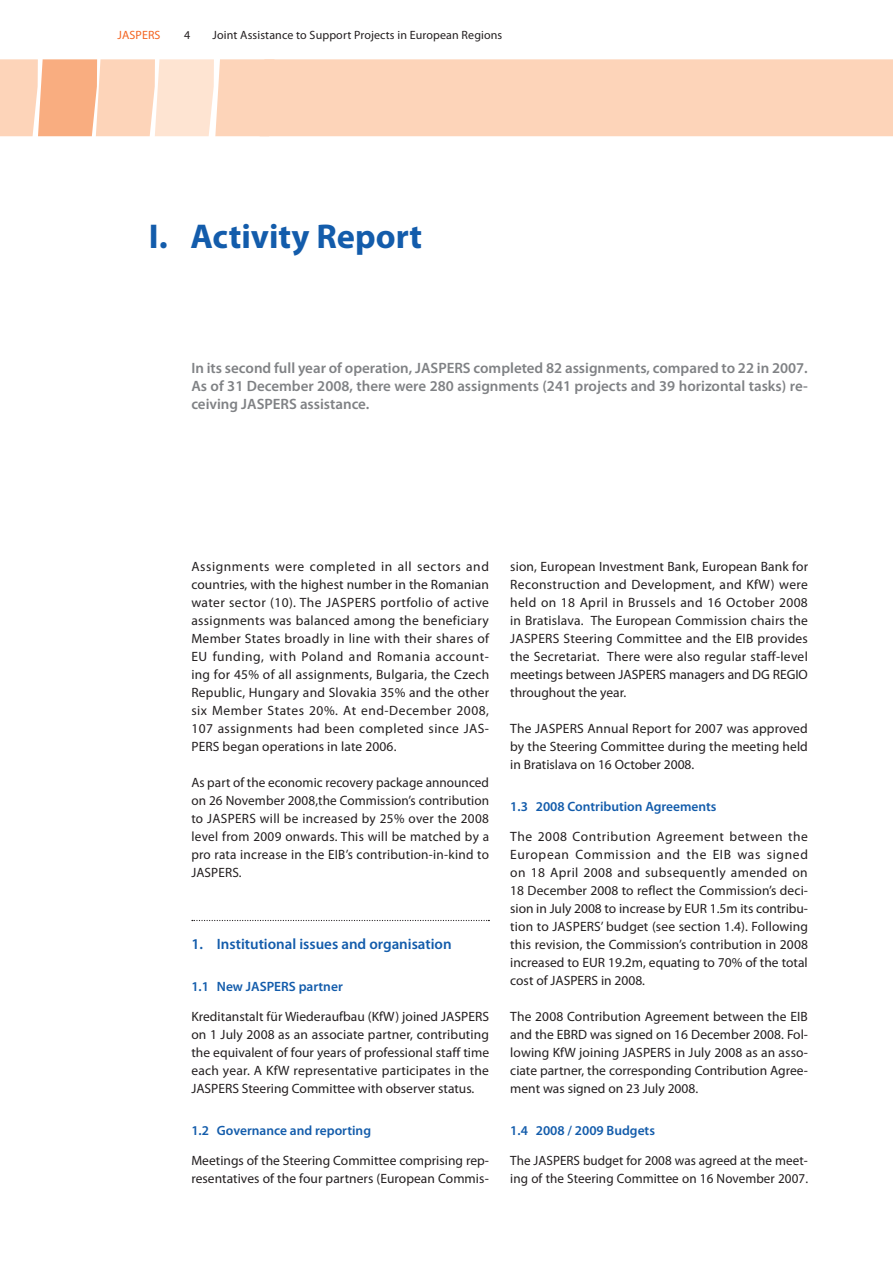
<style>
.page{position:relative;width:893px;height:1263px;background:#fff}
.page>*{position:absolute;margin:0;border:0;box-sizing:border-box;transform-origin:0 0}
._01_TITRE{font:700 34.5px "Myriad Pro";color:#135cab}
._02-_CHAPEAU_TITRE{font:600 15px/18px "Myriad Pro";color:#808285;text-align:justify}
._03_TEXTE_S_TITRE{font:600 15px "Myriad Pro";color:#135cab}
._04_TEXTE_COURANT{font:13.5px/18px "Myriad Pro";color:#231f20;text-align:justify}
._03_TEXTE_SS_TITRE{font:600 13.5px "Myriad Pro";color:#135cab}
.t1{font:12px "Myriad Pro";letter-spacing:.01em;color:#231f20}
.t2{font:12px "Myriad Pro";letter-spacing:.01em;color:#f36421}
</style>
<div class="page">
<div style="left:274px;top:59px;width:619px;height:77px;background:#fdd4b9"></div>
<svg style="left:0;top:59px;width:274px;height:77px"></svg>
<svg style="left:192px;top:920px;width:297px;height:1px"></svg>
<p class="t2" style="left:117px;top:27px;width:45px">JASPERS</p>
<p class="t1" style="left:184px;top:27px;width:8px">4</p>
<p class="t1" style="left:213px;top:27px;width:291px">Joint Assistance to Support Projects in European Regions</p>
<p class="_01_TITRE" style="left:149px;top:213px;width:275px">I. Activity Report</p>
<p class="_02-_CHAPEAU_TITRE" style="left:191px;top:358px;width:618px">In its second full year of operation, JASPERS completed 82 assignments, compared to 22 in 2007.<br>As of 31 December 2008, there were 280 assignments (241 projects and 39 horizontal tasks) re&shy;ceiving JASPERS assistance.</p>
<p class="_04_TEXTE_COURANT" style="left:191px;top:557px;width:299px">Assignments were completed in all sectors and countries, with the highest number in the Romanian water sector (10). The JASPERS portfolio of active assignments was balanced among the beneficiary Member States broadly in line with their shares of EU funding, with Poland and Romania account&shy;ing for 45% of all assignments, Bulgaria, the Czech Republic, Hungary and Slovakia 35% and the other six Member States 20%. At end-December 2008, 107 assignments had been completed since JAS-PERS began operations in late 2006.</p>
<p class="_04_TEXTE_COURANT" style="left:191px;top:773px;width:299px">As part of the economic recovery package announced on 26 November 2008,the Commission’s contribution to JASPERS will be increased by 25% over the 2008 level from 2009 onwards. This will be matched by a pro rata increase in the EIB’s contribution-in-kind to JASPERS.</p>
<p class="_03_TEXTE_S_TITRE" style="left:191px;top:934px;width:262px">1. Institutional issues and organisation</p>
<p class="_03_TEXTE_SS_TITRE" style="left:191px;top:977px;width:153px">1.1 New JASPERS partner</p>
<p class="_04_TEXTE_COURANT" style="left:191px;top:1007px;width:299px">Kreditanstalt für Wiederaufbau (KfW) joined JASPERS on 1 July 2008 as an associate partner, contributing the equivalent of four years of professional staff time each year. A KfW representative participates in the JASPERS Steering Committee with observer status.</p>
<p class="_03_TEXTE_SS_TITRE" style="left:191px;top:1121px;width:181px">1.2 Governance and reporting</p>
<p class="_04_TEXTE_COURANT" style="left:191px;top:1151px;width:299px">Meetings of the Steering Committee comprising rep&shy;resentatives of the four partners (European Commis-</p>
<p class="_04_TEXTE_COURANT" style="left:510px;top:557px;width:299px">sion, European Investment Bank, European Bank for Reconstruction and Development, and KfW) were held on 18 April in Brussels and 16 October 2008 in Bratislava. The European Commission chairs the JASPERS Steering Committee and the EIB provides the Secretariat. There were also regular staff-level meetings between JASPERS managers and DG REGIO throughout the year.</p>
<p class="_04_TEXTE_COURANT" style="left:510px;top:719px;width:299px">The JASPERS Annual Report for 2007 was approved by the Steering Committee during the meeting held in Bratislava on 16 October 2008.</p>
<p class="_03_TEXTE_SS_TITRE" style="left:510px;top:797px;width:208px">1.3 2008 Contribution Agreements</p>
<p class="_04_TEXTE_COURANT" style="left:510px;top:827px;width:299px">The 2008 Contribution Agreement between the European Commission and the EIB was signed on 18 April 2008 and subsequently amended on 18 December 2008 to reflect the Commission’s deci&shy;sion in July 2008 to increase by EUR 1.5m its contribu&shy;tion to JASPERS’ budget (see section 1.4). Following this revision, the Commission’s contribution in 2008 increased to EUR 19.2m, equating to 70% of the total cost of JASPERS in 2008.</p>
<p class="_04_TEXTE_COURANT" style="left:510px;top:1007px;width:299px">The 2008 Contribution Agreement between the EIB and the EBRD was signed on 16 December 2008. Fol&shy;lowing KfW joining JASPERS in July 2008 as an asso&shy;ciate partner, the corresponding Contribution Agree&shy;ment was signed on 23 July 2008.</p>
<p class="_03_TEXTE_SS_TITRE" style="left:510px;top:1121px;width:146px">1.4 2008 / 2009 Budgets</p>
<p class="_04_TEXTE_COURANT" style="left:510px;top:1151px;width:299px">The JASPERS budget for 2008 was agreed at the meet&shy;ing of the Steering Committee on 16 November 2007.</p>
</div>
